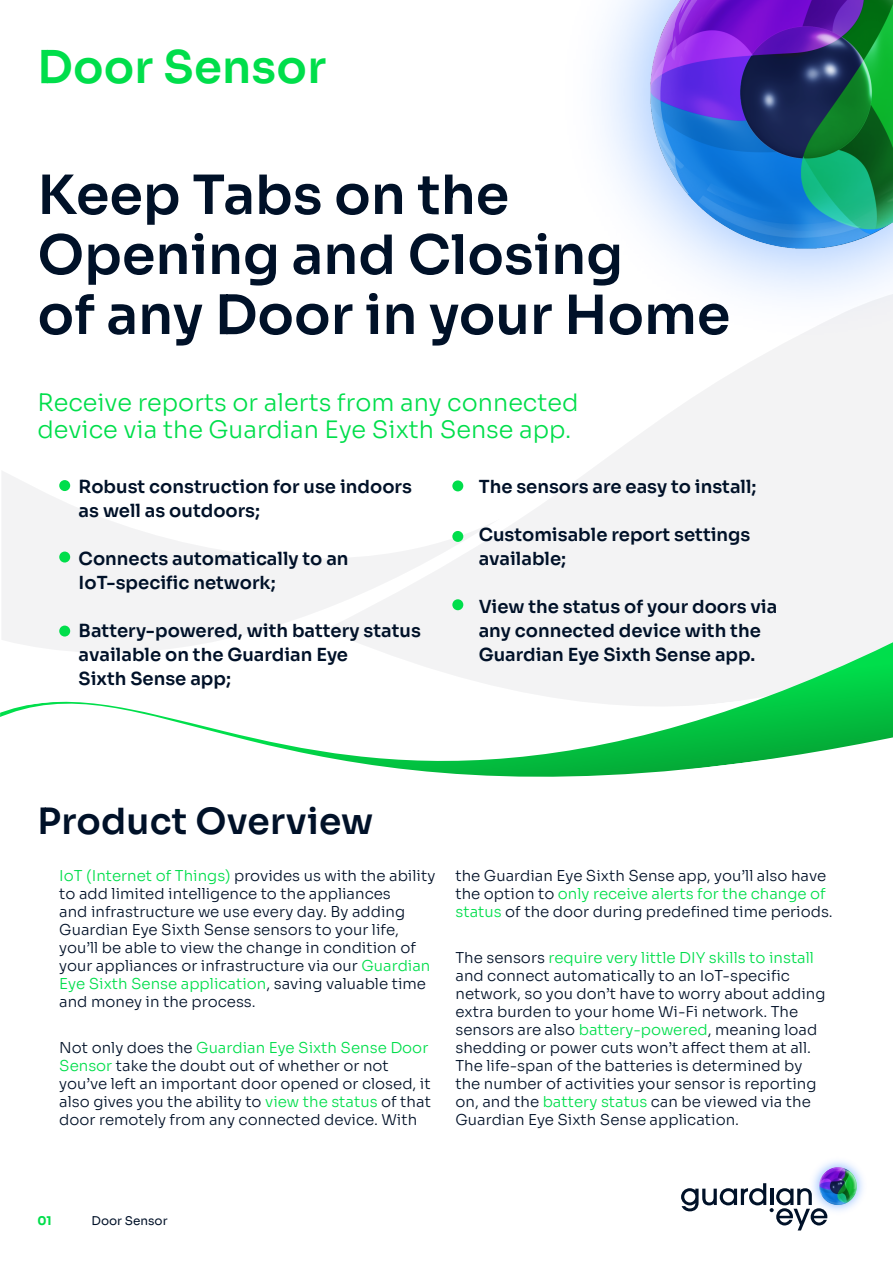
<style>
.page{position:relative;width:893px;height:1263px;background:#fff}
.page>*{position:absolute;margin:0;border:0;box-sizing:border-box;transform-origin:0 0}
.t1{font:600 54px "Sora";color:#001128}
.t2{font:600 45px "Sora";letter-spacing:.005em;color:#00de4b}
.t3{font:600 36px "Sora";letter-spacing:.005em;color:#001128}
.t4{font:300 24px "Sora";color:#00de4b}
.t5{font:600 18px/24px "Sora";color:#001128}
.t6{font:300 15px/18px "Sora";color:#001128}
.t7{font:12px "Sora";color:#001128}
.t8{font:700 12px "Sora";color:#00de4b}
.s1{color:#00de4b}
</style>
<div class="page">
<svg style="left:501px;top:353px;width:392px;height:260px;fill:#f3f3f4"></svg>
<svg style="left:2px;top:471px;width:499px;height:142px;fill:#f3f3f4"></svg>
<svg style="left:0;top:613px;width:893px;height:164px"></svg>
<img style="left:600px;top:0;width:293px;height:353px">
<div style="left:59px;top:480px;width:11px;height:11px;background:#00de4b;border-radius:50%"></div>
<div style="left:59px;top:552px;width:11px;height:10px;background:#00de4b;border-radius:50%"></div>
<div style="left:59px;top:626px;width:11px;height:10px;background:#00de4b;border-radius:50%"></div>
<div style="left:452px;top:480px;width:11px;height:11px;background:#00de4b;border-radius:50%"></div>
<div style="left:452px;top:531px;width:11px;height:11px;background:#00de4b;border-radius:50%"></div>
<div style="left:452px;top:599px;width:11px;height:11px;background:#00de4b;border-radius:50%"></div>
<svg style="left:681px;top:1183px;width:146px;height:47px"></svg>
<img style="left:804px;top:1183px;width:24px;height:37px">
<img style="left:806px;top:1161px;width:57px;height:57px">
<p class="t2" style="left:38px;top:30px;width:290px">Door Sensor</p>
<p class="t1" style="left:38px;top:150px;width:473px">Keep Tabs on the</p>
<p class="t1" style="left:38px;top:210px;width:587px">Opening and Closing</p>
<p class="t1" style="left:38px;top:270px;width:694px">of any Door in your Home</p>
<p class="t4" style="left:38px;top:383px;width:542px">Receive reports or alerts from any connected</p>
<p class="t4" style="left:38px;top:410px;width:535px">device via the Guardian Eye Sixth Sense app.</p>
<p class="t5" style="left:79px;top:473px;width:335px">Robust construction for use indoors as well as outdoors;</p>
<p class="t5" style="left:79px;top:545px;width:271px">Connects automatically to an</p>
<p class="t5" style="left:79px;top:569px;width:198px">IoT-specific network;</p>
<p class="t5" style="left:79px;top:617px;width:344px">Battery-powered, with battery status</p>
<p class="t5" style="left:79px;top:641px;width:271px">available on the Guardian Eye</p>
<p class="t5" style="left:79px;top:665px;width:154px">Sixth Sense app;</p>
<p class="t5" style="left:479px;top:473px;width:279px">The sensors are easy to install;</p>
<p class="t5" style="left:479px;top:521px;width:273px">Customisable report settings</p>
<p class="t5" style="left:479px;top:545px;width:89px">available;</p>
<p class="t5" style="left:479px;top:593px;width:300px">View the status of your doors via</p>
<p class="t5" style="left:479px;top:617px;width:284px">any connected device with the</p>
<p class="t5" style="left:479px;top:641px;width:278px">Guardian Eye Sixth Sense app.</p>
<p class="t3" style="left:38px;top:791px;width:338px">Product Overview</p>
<p class="t6" style="left:59px;top:865px;width:378px"><span class="s1">IoT (Internet of Things)</span> provides us with the ability to add limited intelligence to the appliances<br>and infrastructure we use every day. By adding Guardian Eye Sixth Sense sensors to your life, you’ll be able to view the change in condition of your appliances or infrastructure via our <span class="s1">Guardian Eye Sixth Sense application</span>, saving valuable time and money in the process.</p>
<p class="t6" style="left:59px;top:1037px;width:373px">Not only does the <span class="s1">Guardian Eye Sixth Sense Door Sensor</span> take the doubt out of whether or not you’ve left an important door opened or closed, it also gives you the ability to <span class="s1">view the status</span> of that door remotely from any connected device. With</p>
<p class="t6" style="left:455px;top:865px;width:379px">the Guardian Eye Sixth Sense app, you’ll also have the option to <span class="s1">only receive alerts for the change of status</span> of the door during predefined time periods.</p>
<p class="t6" style="left:455px;top:947px;width:371px">The sensors <span class="s1">require very little DIY skills to install </span>and connect automatically to an IoT-specific network, so you don’t have to worry about adding extra burden to your home Wi-Fi network. The sensors are also <span class="s1">battery-powered</span>, meaning load shedding or power cuts won’t affect them at all.<br>The life-span of the batteries is determined by the number of activities your sensor is reporting on, and the <span class="s1">battery status</span> can be viewed via the Guardian Eye Sixth Sense application.</p>
<p class="t8" style="left:38px;top:1210px;width:16px">01</p>
<p class="t7" style="left:91px;top:1210px;width:78px">Door Sensor</p>
</div>
